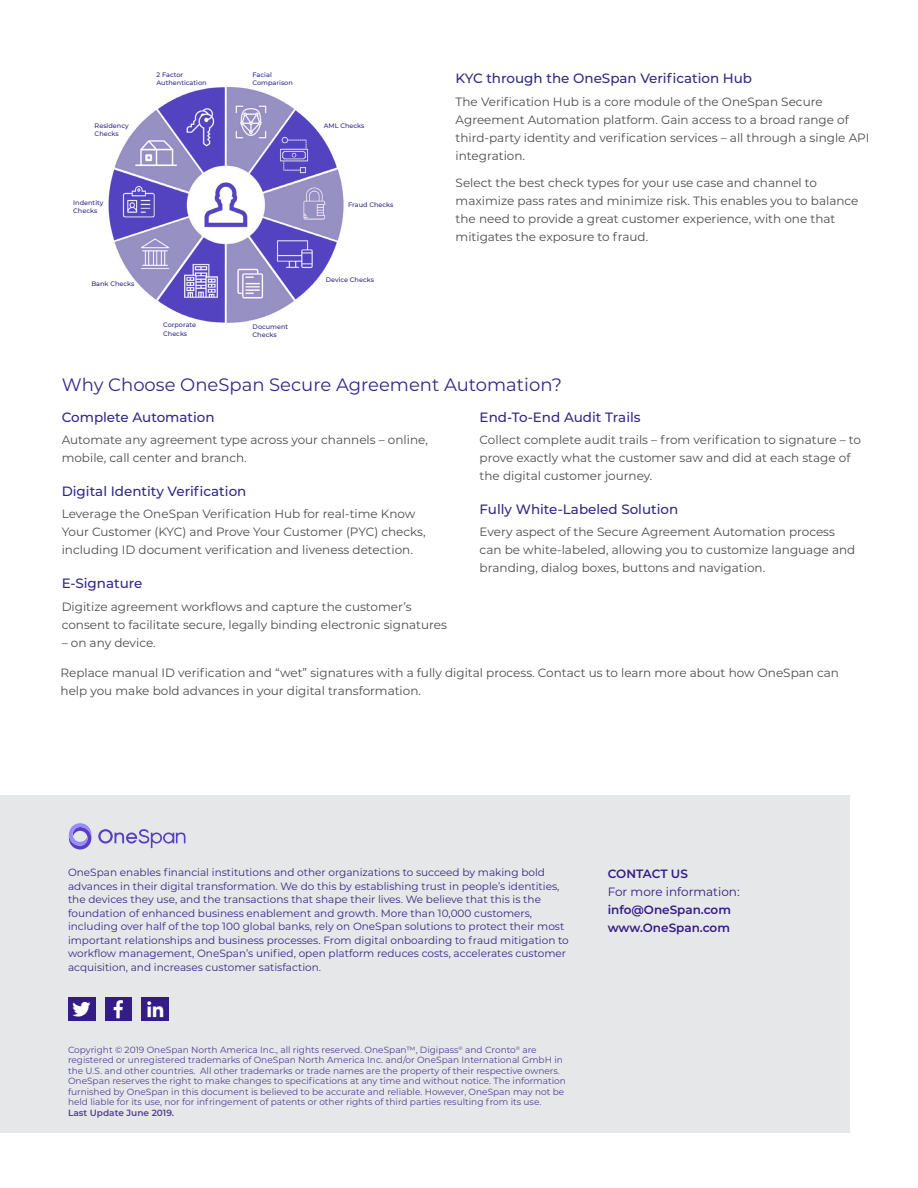
<style>
.page{position:relative;width:918px;height:1188px;background:#fff}
.page>*{position:absolute;margin:0;border:0;box-sizing:border-box;transform-origin:0 0}
.Text_-_Heads{font:18px "Montserrat";color:#312986}
.Text_-_Subheads{font:500 13.5px "Montserrat";color:#312986}
.Text{font:12px/18px "Montserrat";color:#4b4c4d}
.t1{font:600 12px/18px "Montserrat";color:#331c86}
.t2{font:12px "Montserrat";color:#331c86}
.t3{font:10.5px/13.5px "Montserrat";color:#312986}
.t4{font:9px/10.5px "Montserrat";color:#523e98}
.t5{font:600 9px "Montserrat";color:#523e98}
.Text_-_Subheads-2{font:500 6.6px/8.4px "Montserrat";color:#312986}
</style>
<div class="page">
<div style="left:0;top:795px;width:850px;height:338px;background:#e6e7e9"></div>
<div style="left:68px;top:997px;width:27px;height:24px;background:#331c86"></div>
<div style="left:106px;top:997px;width:26px;height:24px;background:#331c86"></div>
<div style="left:142px;top:997px;width:27px;height:24px;background:#331c86"></div>
<svg style="left:69px;top:823px;width:22px;height:27px"></svg>
<svg style="left:98px;top:829px;width:87px;height:19px"></svg>
<img style="left:108px;top:87px;width:236px;height:236px">
<p class="Text_-_Subheads-2" style="left:95px;top:121px;width:36px">Residency<br>Checks</p>
<p class="Text_-_Subheads-2" style="left:73px;top:198px;width:32px">Indentity<br>Checks</p>
<p class="Text_-_Subheads-2" style="left:157px;top:70px;width:52px">2 Factor<br>Authentication</p>
<p class="Text_-_Subheads-2" style="left:253px;top:70px;width:42px">Facial<br>Comparison</p>
<p class="Text_-_Subheads-2" style="left:324px;top:122px;width:42px">AML Checks</p>
<p class="Text_-_Subheads-2" style="left:348px;top:201px;width:47px">Fraud Checks</p>
<p class="Text_-_Subheads" style="left:456px;top:69px;width:298px">KYC through the OneSpan Verification Hub</p>
<p class="Text" style="left:456px;top:92px;width:415px">The Verification Hub is a core module of the OneSpan Secure Agreement Automation platform. Gain access to a broad range of third-party identity and verification services – all through a single API integration.</p>
<p class="Text" style="left:456px;top:173px;width:404px">Select the best check types for your use case and channel to maximize pass rates and minimize risk. This enables you to balance the need to provide a great customer experience, with one that mitigates the exposure to fraud.</p>
<p class="Text_-_Subheads-2" style="left:91px;top:279px;width:45px">Bank Checks</p>
<p class="Text_-_Subheads-2" style="left:326px;top:275px;width:50px">Device Checks</p>
<p class="Text_-_Subheads-2" style="left:163px;top:321px;width:35px">Corporate<br>Checks</p>
<p class="Text_-_Subheads-2" style="left:253px;top:322px;width:37px">Document<br>Checks</p>
<p class="Text_-_Heads" style="left:62px;top:372px;width:502px">Why Choose OneSpan Secure Agreement Automation?</p>
<p class="Text_-_Subheads" style="left:62px;top:407px;width:155px">Complete Automation</p>
<p class="Text" style="left:62px;top:430px;width:368px">Automate any agreement type across your channels – online, mobile, call center and branch.</p>
<p class="Text_-_Subheads" style="left:62px;top:482px;width:186px">Digital Identity Verification</p>
<p class="Text" style="left:62px;top:505px;width:365px">Leverage the OneSpan Verification Hub for real-time Know<br>Your Customer (KYC) and Prove Your Customer (PYC) checks, including ID document verification and liveness detection.</p>
<p class="Text_-_Subheads" style="left:62px;top:574px;width:82px">E-Signature</p>
<p class="Text" style="left:62px;top:597px;width:387px">Digitize agreement workflows and capture the customer’s consent to facilitate secure, legally binding electronic signatures</p>
<p class="Text" style="left:62px;top:633px;width:96px">– on any device.</p>
<p class="Text_-_Subheads" style="left:480px;top:407px;width:163px">End-To-End Audit Trails</p>
<p class="Text" style="left:480px;top:430px;width:383px">Collect complete audit trails – from verification to signature – to prove exactly what the customer saw and did at each stage of the digital customer journey.</p>
<p class="Text_-_Subheads" style="left:480px;top:500px;width:200px">Fully White-Labeled Solution</p>
<p class="Text" style="left:480px;top:523px;width:377px">Every aspect of the Secure Agreement Automation process can be white-labeled, allowing you to customize language and branding, dialog boxes, buttons and navigation.</p>
<p class="Text" style="left:61px;top:663px;width:780px">Replace manual ID verification and “wet” signatures with a fully digital process. Contact us to learn more about how OneSpan can help you make bold advances in your digital transformation.</p>
<p class="t3" style="left:68px;top:866px;width:502px">OneSpan enables financial institutions and other organizations to succeed by making bold advances in their digital transformation. We do this by establishing trust in people’s identities, the devices they use, and the transactions that shape their lives. We believe that this is the foundation of enhanced business enablement and growth. More than 10,000 customers, including over half of the top 100 global banks, rely on OneSpan solutions to protect their most important relationships and business processes. From digital onboarding to fraud mitigation to workflow management, OneSpan’s unified, open platform reduces costs, accelerates customer acquisition, and increases customer satisfaction.</p>
<p class="t4" style="left:68px;top:1044px;width:499px">Copyright © 2019 OneSpan North America Inc., all rights reserved. OneSpan™, Digipass<sup>®</sup> and Cronto<sup>®</sup> are registered or unregistered trademarks of OneSpan North America Inc. and/or OneSpan International GmbH in the U.S. and other countries. All other trademarks or trade names are the property of their respective owners.<br>OneSpan reserves the right to make changes to specifications at any time and without notice. The information furnished by OneSpan in this document is believed to be accurate and reliable. However, OneSpan may not be held liable for its use, nor for infringement of patents or other rights of third parties resulting from its use.</p>
<p class="t5" style="left:68px;top:1106px;width:108px">Last Update June 2019.</p>
<p class="t1" style="left:608px;top:864px;width:82px">CONTACT US</p>
<p class="t2" style="left:608px;top:883px;width:133px">For more information:</p>
<p class="t1" style="left:608px;top:900px;width:125px">info@OneSpan.com www.OneSpan.com</p>
</div>
